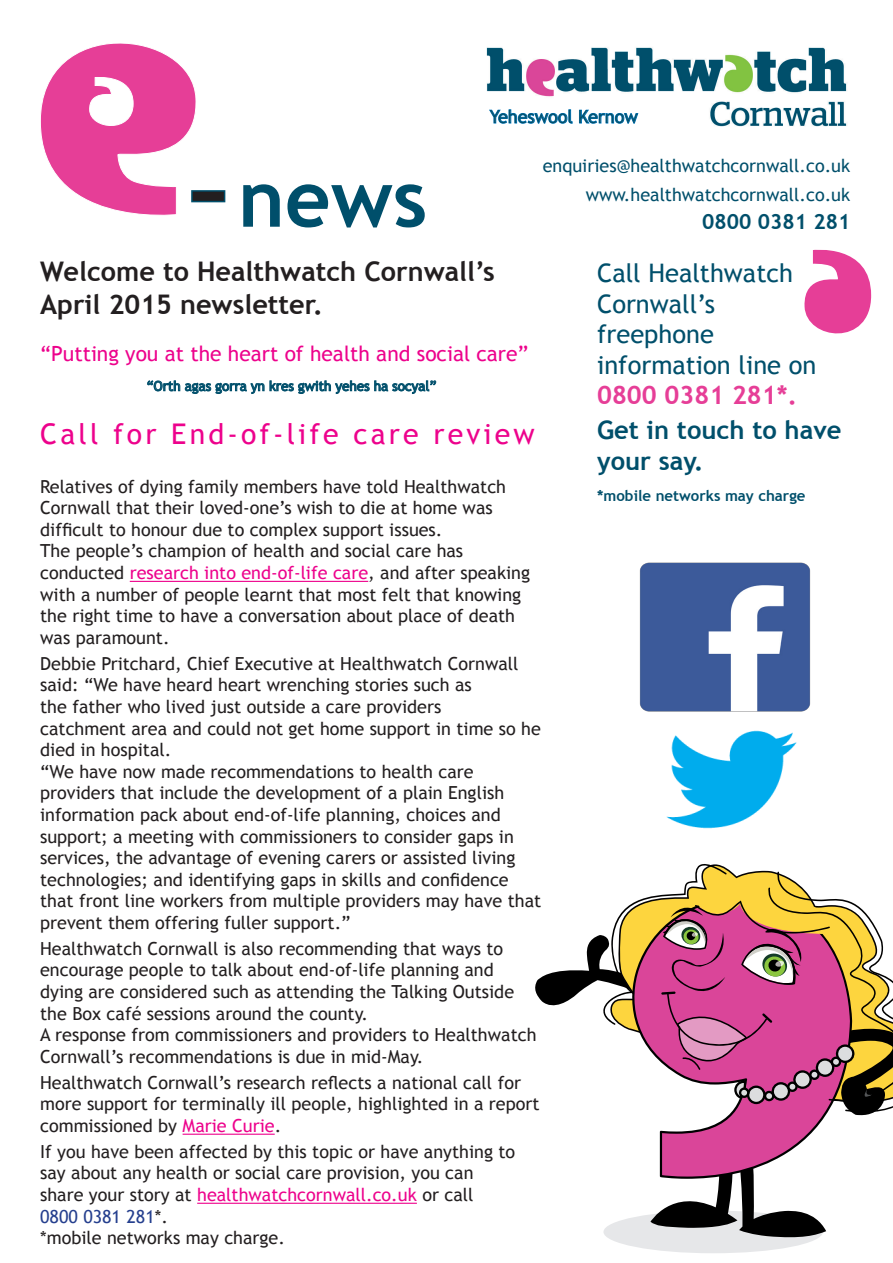
<style>
.page{position:relative;width:893px;height:1263px;background:#fff}
.page>*{position:absolute;margin:0;border:0;box-sizing:border-box;transform-origin:0 0}
.t1{font:700 79.5px "Trebuchet MS";color:#004f6b}
.t2{font:28.5px "Trebuchet MS";letter-spacing:.11em;color:#ed028c}
.t3{font:700 27px/32.4px "Trebuchet MS";color:#231f20}
.Body{font:25.5px/30.6px "Trebuchet MS";color:#004f6b}
.Body-2{font:700 25.5px/30.6px "Trebuchet MS";color:#004f6b}
.t4{font:21px "Trebuchet MS";color:#ed028c}
.t5{font:700 21px "Trebuchet MS";color:#004f6b}
.Body-3{font:18px/21.6px "Trebuchet MS";color:#231f20}
.t6{font:18px/28.5px "Trebuchet MS";color:#004f6b;text-align:right}
.Body-4{font:700 15px "Trebuchet MS";color:#004f6b}
.t7{font:13.5px "Trebuchet MS";color:#004f6b}
.s1{color:#ed028c}
.s2{color:#253f8e}
.s3{font-weight:700;color:#e63e97}
</style>
<div class="page">
<svg style="left:40px;top:43px;width:159px;height:173px"></svg>
<div style="left:192px;top:191px;width:33px;height:11px;background:#231f20"></div>
<div style="left:191px;top:190px;width:34px;height:12px;border:2px solid #004f6b"></div>
<img style="left:486px;top:47px;width:361px;height:80px">
<svg style="left:147px;top:380px;width:289px;height:14px"></svg>
<svg style="left:804px;top:249px;width:67px;height:85px"></svg>
<img style="left:666px;top:730px;width:131px;height:99px">
<svg style="left:489px;top:109px;width:84px;height:15px"></svg>
<svg style="left:579px;top:109px;width:59px;height:15px"></svg>
<hr style="left:130px;top:581px;width:238px;height:1px;background:#ed028c">
<hr style="left:183px;top:1134px;width:92px;height:1px;background:#ed028c">
<hr style="left:197px;top:1203px;width:220px;height:1px;background:#ed028c">
<div style="left:603px;top:1210px;width:220px;height:43px;background:#e6e7e9;border-radius:50%"></div>
<svg style="left:650px;top:1204px;width:176px;height:35px"></svg>
<svg style="left:673px;top:1179px;width:81px;height:25px"></svg>
<svg style="left:659px;top:1118px;width:165px;height:61px;fill:#da4599"></svg>
<svg style="left:535px;top:864px;width:358px;height:254px"></svg>
<img style="left:639px;top:562px;width:172px;height:150px">
<h1 class="t1" style="left:238px;top:149px;width:191px">news</h1>
<p class="t6" style="left:490px;top:103px;width:150px">Yeheswool Kernow</p>
<p class="t6" style="left:543px;top:152px;width:309px">enquiries@healthwatchcornwall.co.uk www.healthwatchcornwall.co.uk</p>
<p class="t5" style="left:702px;top:208px;width:150px">0800 0381 281</p>
<p class="t3" style="left:40px;top:256px;width:456px">Welcome to Healthwatch Cornwall’s<br>April 2015 newsletter.</p>
<p class="t4" style="left:40px;top:341px;width:490px">“Putting you at the heart of health and social care”</p>
<p class="t7" style="left:147px;top:378px;width:291px">“Orth agas gorra yn kres gwith yehes ha socyal”</p>
<p class="t2" style="left:40px;top:417px;width:496px">Call for End-of-life care review</p>
<p class="Body-3" style="left:40px;top:476px;width:467px">Relatives of dying family members have told Healthwatch<br>Cornwall that their loved-one’s wish to die at home was difficult to honour due to complex support issues.</p>
<p class="Body-3" style="left:40px;top:540px;width:491px">The people’s champion of health and social care has conducted <span class="s1">research into end-of-life care</span>, and after speaking with a number of people learnt that most felt that knowing the right time to have a conversation about place of death was paramount.</p>
<p class="Body-3" style="left:40px;top:653px;width:502px">Debbie Pritchard, Chief Executive at Healthwatch Cornwall said: “We have heard heart wrenching stories such as<br>the father who lived just outside a care providers<br>catchment area and could not get home support in time so he died in hospital.</p>
<p class="Body-3" style="left:40px;top:761px;width:503px">“We have now made recommendations to health care providers that include the development of a plain English information pack about end-of-life planning, choices and support; a meeting with commissioners to consider gaps in services, the advantage of evening carers or assisted living technologies; and identifying gaps in skills and confidence that front line workers from multiple providers may have that prevent them offering fuller support.”</p>
<p class="Body-3" style="left:40px;top:938px;width:475px">Healthwatch Cornwall is also recommending that ways to encourage people to talk about end-of-life planning and dying are considered such as attending the Talking Outside the Box café sessions around the county.</p>
<p class="Body-3" style="left:40px;top:1024px;width:498px">A response from commissioners and providers to Healthwatch<br>Cornwall’s recommendations is due in mid-May.</p>
<p class="Body-3" style="left:40px;top:1072px;width:501px">Healthwatch Cornwall’s research reflects a national call for more support for terminally ill people, highlighted in a report commissioned by <span class="s1">Marie Curie</span>.</p>
<p class="Body-3" style="left:40px;top:1141px;width:477px">If you have been affected by this topic or have anything to say about any health or social care provision, you can share your story at <span class="s1">healthwatchcornwall.co.uk</span> or call <span class="s2">0800 0381 281</span>*.</p>
<p class="Body-3" style="left:40px;top:1227px;width:246px">*mobile networks may charge.</p>
<p class="Body" style="left:597px;top:258px;width:221px">Call Healthwatch<br>Cornwall’s freephone information line on<br><span class="s3">0800 0381 281*.</span></p>
<p class="Body-2" style="left:597px;top:415px;width:246px">Get in touch to have your say.</p>
<p class="Body-4" style="left:597px;top:486px;width:210px">*mobile networks may charge</p>
</div>
